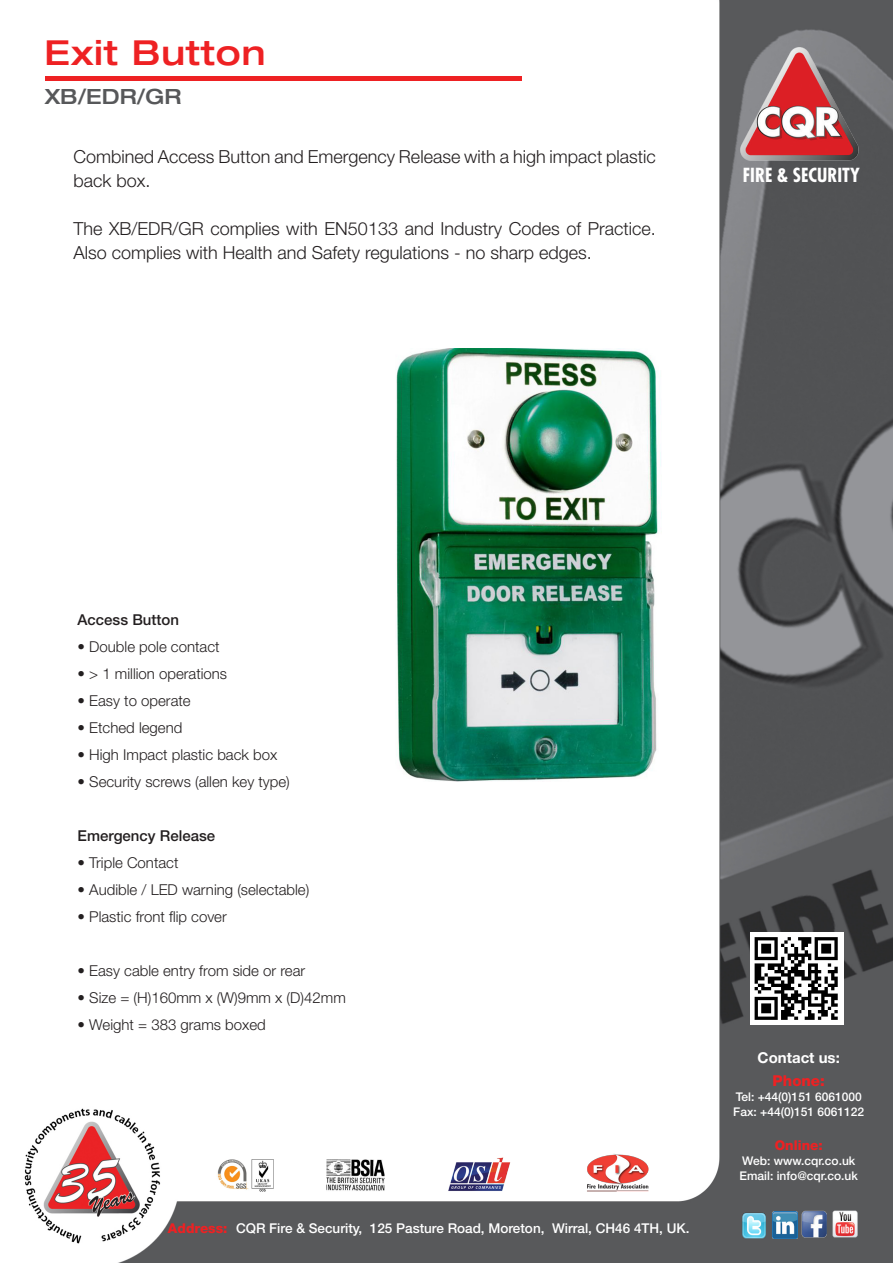
<style>
.page{position:relative;width:893px;height:1263px;background:#fff}
.page>*{position:absolute;margin:0;border:0;box-sizing:border-box;transform-origin:0 0}
.t1{font:500 expanded 34.5px "Helvetica Neue";letter-spacing:.025em;color:#ee2123}
.t2{font:500 expanded 21px "Helvetica Neue";color:#57585a}
.t3{font:700 condensed 18.9px "Futura Std";color:#fff}
.t4{font:300 18px/24px "Helvetica Neue";color:#231f20}
.t5{font:300 15px "Helvetica Neue";color:#231f20}
.t6{font:500 15px "Helvetica Neue";color:#231f20}
.t7{font:700 15px "Helvetica Neue";color:#fff}
.t8{font:800 15px "Helvetica Neue";color:#ee2123}
.t9{font:500 13.5px "Helvetica Neue";color:#fff}
.t10{font:800 13.5px "Helvetica Neue";color:#ee2123}
.t11{font:500 12px "Helvetica Neue";color:#fff}
.s1{font-weight:800;color:#ee2123}
</style>
<div class="page">
<img style="left:24px;top:0;width:869px;height:1263px">
<img style="left:729px;top:39px;width:136px;height:129px">
<img style="left:741px;top:1212px;width:25px;height:27px">
<img style="left:772px;top:1212px;width:25px;height:26px">
<img style="left:801px;top:1211px;width:26px;height:26px">
<img style="left:832px;top:1211px;width:25px;height:26px">
<img style="left:447px;top:1156px;width:63px;height:35px">
<img style="left:216px;top:1159px;width:58px;height:33px">
<img style="left:327px;top:1159px;width:58px;height:32px">
<img style="left:586px;top:1152px;width:63px;height:39px">
<svg style="left:41px;top:34px;width:228px;height:40px"></svg>
<hr style="left:45px;top:76px;width:477px;height:4px;background:#ee2123">
<img style="left:750px;top:932px;width:93px;height:93px">
<svg style="left:39px;top:85px;width:148px;height:23px"></svg>
<img style="left:395px;top:349px;width:267px;height:432px">
<p class="t1" style="left:45px;top:31px;width:222px">Exit Button</p>
<p class="t2" style="left:45px;top:83px;width:138px">XB/EDR/GR</p>
<p class="t4" style="left:73px;top:144px;width:584px">Combined Access Button and Emergency Release with a high impact plastic back box.</p>
<p class="t4" style="left:73px;top:216px;width:584px">The XB/EDR/GR complies with EN50133 and Industry Codes of Practice.<br>Also complies with Health and Safety regulations - no sharp edges.</p>
<p class="t3" style="left:743px;top:163px;width:119px">FIRE &amp; SECURITY</p>
<p class="t6" style="left:78px;top:611px;width:103px">Access Button</p>
<p class="t5" style="left:78px;top:638px;width:143px">• Double pole contact</p>
<p class="t5" style="left:78px;top:665px;width:151px">• &gt; 1 million operations</p>
<p class="t5" style="left:78px;top:692px;width:115px">• Easy to operate</p>
<p class="t5" style="left:78px;top:719px;width:106px">• Etched legend</p>
<p class="t5" style="left:78px;top:746px;width:201px">• High Impact plastic back box</p>
<p class="t5" style="left:78px;top:773px;width:214px">• Security screws (allen key type)</p>
<p class="t6" style="left:78px;top:827px;width:139px">Emergency Release</p>
<p class="t5" style="left:78px;top:854px;width:102px">• Triple Contact</p>
<p class="t5" style="left:78px;top:881px;width:233px">• Audible / LED warning (selectable)</p>
<p class="t5" style="left:78px;top:908px;width:151px">• Plastic front flip cover</p>
<p class="t5" style="left:78px;top:962px;width:229px">• Easy cable entry from side or rear</p>
<p class="t5" style="left:78px;top:989px;width:270px">• Size = (H)160mm x (W)9mm x (D)42mm</p>
<p class="t5" style="left:78px;top:1016px;width:190px">• Weight = 383 grams boxed</p>
<p class="t9" style="left:168px;top:1220px;width:523px"><span class="s1">Address:</span> CQR Fire &amp; Security, 125 Pasture Road, Moreton, Wirral, CH46 4TH, UK.</p>
<p class="t7" style="left:758px;top:1048px;width:84px">Contact us:</p>
<p class="t8" style="left:773px;top:1072px;width:54px">Phone:</p>
<p class="t11" style="left:736px;top:1090px;width:127px">Tel: +44(0)151 6061000</p>
<p class="t11" style="left:733px;top:1105px;width:132px">Fax: +44(0)151 6061122</p>
<p class="t10" style="left:775px;top:1137px;width:50px">Online:</p>
<p class="t11" style="left:742px;top:1153px;width:115px">Web: www.cqr.co.uk</p>
<p class="t11" style="left:740px;top:1168px;width:120px">Email: info@cqr.co.uk</p>
</div>
